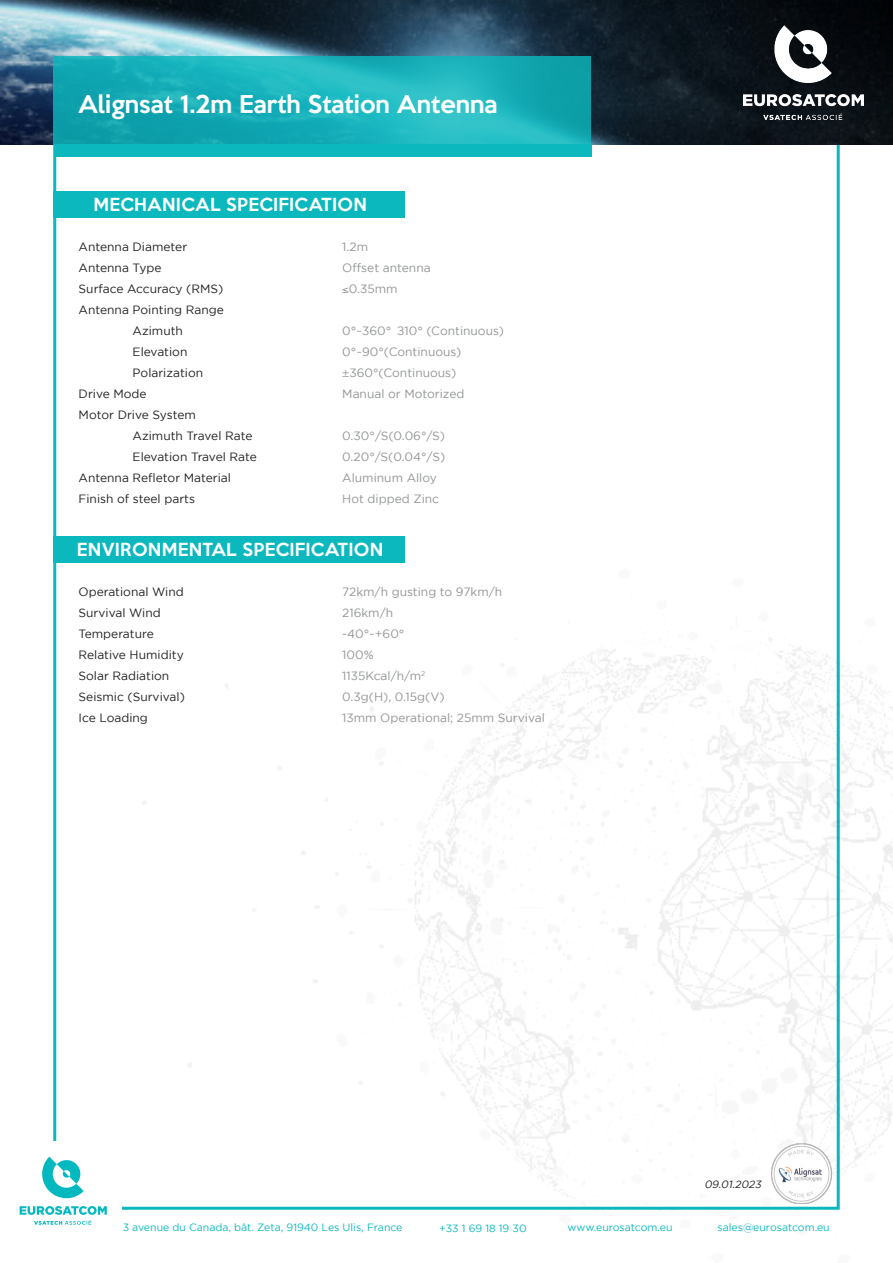
<style>
.page{position:relative;width:893px;height:1263px;background:#fff}
.page>*{position:absolute;margin:0;border:0;box-sizing:border-box;transform-origin:0 0}
.t1{font:500 22.5px "Keep Calm";color:#fff}
.t2{font:500 16.5px "Keep Calm";letter-spacing:.02em;color:#fff}
.t3{font:12px "Gotham";color:#231f20}
.t4{font:12px "Gotham";color:#929595}
.t5{font:10.5px "Gotham";color:#0bb8be}
.t6{font:italic 10.5px "Gotham";color:#231f20}
.s1{font-family:"Myriad Pro"}
</style>
<div class="page">
<img style="left:142px;top:569px;width:751px;height:647px">
<img style="left:0;top:0;width:893px;height:145px">
<img style="left:744px;top:26px;width:120px;height:93px">
<svg style="left:53px;top:57px;width:538px;height:88px;background:#19afb9"></svg>
<div style="left:54px;top:145px;width:537px;height:12px;background:#0bb8be"></div>
<img style="left:772px;top:1143px;width:60px;height:60px">
<svg style="left:20px;top:1157px;width:87px;height:68px"></svg>
<img style="left:778px;top:1165px;width:47px;height:17px">
<div style="left:53px;top:191px;width:352px;height:26px;background:#0bb8be"></div>
<div style="left:53px;top:536px;width:352px;height:26px;background:#0bb8be"></div>
<p class="t1" style="left:78px;top:84px;width:421px">Alignsat 1.2m Earth Station Antenna</p>
<p class="t2" style="left:93px;top:190px;width:275px">MECHANICAL SPECIFICATION</p>
<p class="t3" style="left:79px;top:240px;width:110px">Antenna Diameter</p>
<p class="t3" style="left:79px;top:261px;width:84px">Antenna Type</p>
<p class="t3" style="left:79px;top:282px;width:146px">Surface Accuracy (RMS)</p>
<p class="t3" style="left:79px;top:303px;width:147px">Antenna Pointing Range</p>
<p class="t3" style="left:133px;top:324px;width:52px">Azimuth</p>
<p class="t3" style="left:133px;top:345px;width:56px">Elevation</p>
<p class="t3" style="left:133px;top:366px;width:72px">Polarization</p>
<p class="t3" style="left:79px;top:387px;width:70px">Drive Mode</p>
<p class="t3" style="left:79px;top:408px;width:119px">Motor Drive System</p>
<p class="t3" style="left:133px;top:429px;width:121px">Azimuth Travel Rate</p>
<p class="t3" style="left:133px;top:450px;width:126px">Elevation Travel Rate</p>
<p class="t3" style="left:79px;top:471px;width:154px">Antenna Refletor Material</p>
<p class="t3" style="left:79px;top:492px;width:118px">Finish of steel parts</p>
<p class="t4" style="left:342px;top:240px;width:27px">1.2m</p>
<p class="t4" style="left:342px;top:261px;width:90px">Offset antenna</p>
<p class="t4" style="left:342px;top:282px;width:57px">≤0.35mm</p>
<p class="t4" style="left:342px;top:324px;width:163px">0°~360° ±10° (Continuous)</p>
<p class="t4" style="left:342px;top:345px;width:121px">0°~90°(Continuous)</p>
<p class="t4" style="left:342px;top:366px;width:115px"><span class="s1">±</span>360°(Continuous)</p>
<p class="t4" style="left:342px;top:387px;width:124px">Manual or Motorized</p>
<p class="t4" style="left:342px;top:429px;width:104px">0.30°/S(0.06°/S)</p>
<p class="t4" style="left:342px;top:450px;width:104px">0.20°/S(0.04°/S)</p>
<p class="t4" style="left:342px;top:471px;width:96px">Aluminum Alloy</p>
<p class="t4" style="left:342px;top:492px;width:98px">Hot dipped Zinc</p>
<p class="t2" style="left:77px;top:535px;width:308px">ENVIRONMENTAL SPECIFICATION</p>
<p class="t3" style="left:79px;top:585px;width:107px">Operational Wind</p>
<p class="t3" style="left:79px;top:606px;width:84px">Survival Wind</p>
<p class="t3" style="left:79px;top:627px;width:77px">Temperature</p>
<p class="t3" style="left:79px;top:648px;width:107px">Relative Humidity</p>
<p class="t3" style="left:79px;top:669px;width:92px">Solar Radiation</p>
<p class="t3" style="left:79px;top:690px;width:108px">Seismic (Survival)</p>
<p class="t3" style="left:79px;top:711px;width:71px">Ice Loading</p>
<p class="t4" style="left:342px;top:585px;width:162px">72km/h gusting to 97km/h</p>
<p class="t4" style="left:342px;top:606px;width:52px">216km/h</p>
<p class="t4" style="left:342px;top:627px;width:64px">-40°~+60°</p>
<p class="t4" style="left:342px;top:648px;width:33px">100%</p>
<p class="t4" style="left:342px;top:669px;width:85px">1135Kcal/h/m<sup>2</sup></p>
<p class="t4" style="left:342px;top:690px;width:104px">0.3g(H), 0.15g(V)</p>
<p class="t4" style="left:342px;top:711px;width:204px">13mm Operational; 25mm Survival</p>
<p class="t6" style="left:704px;top:1178px;width:60px">09.01.2023</p>
<p class="t5" style="left:123px;top:1221px;width:281px">3 avenue du Canada, bât. Zeta, 91940 Les Ulis, France</p>
<p class="t5" style="left:439px;top:1222px;width:89px">+33 1 69 18 19 30</p>
<p class="t5" style="left:568px;top:1221px;width:107px">www.eurosatcom.eu</p>
<p class="t5" style="left:717px;top:1221px;width:114px">sales@eurosatcom.eu</p>
</div>
